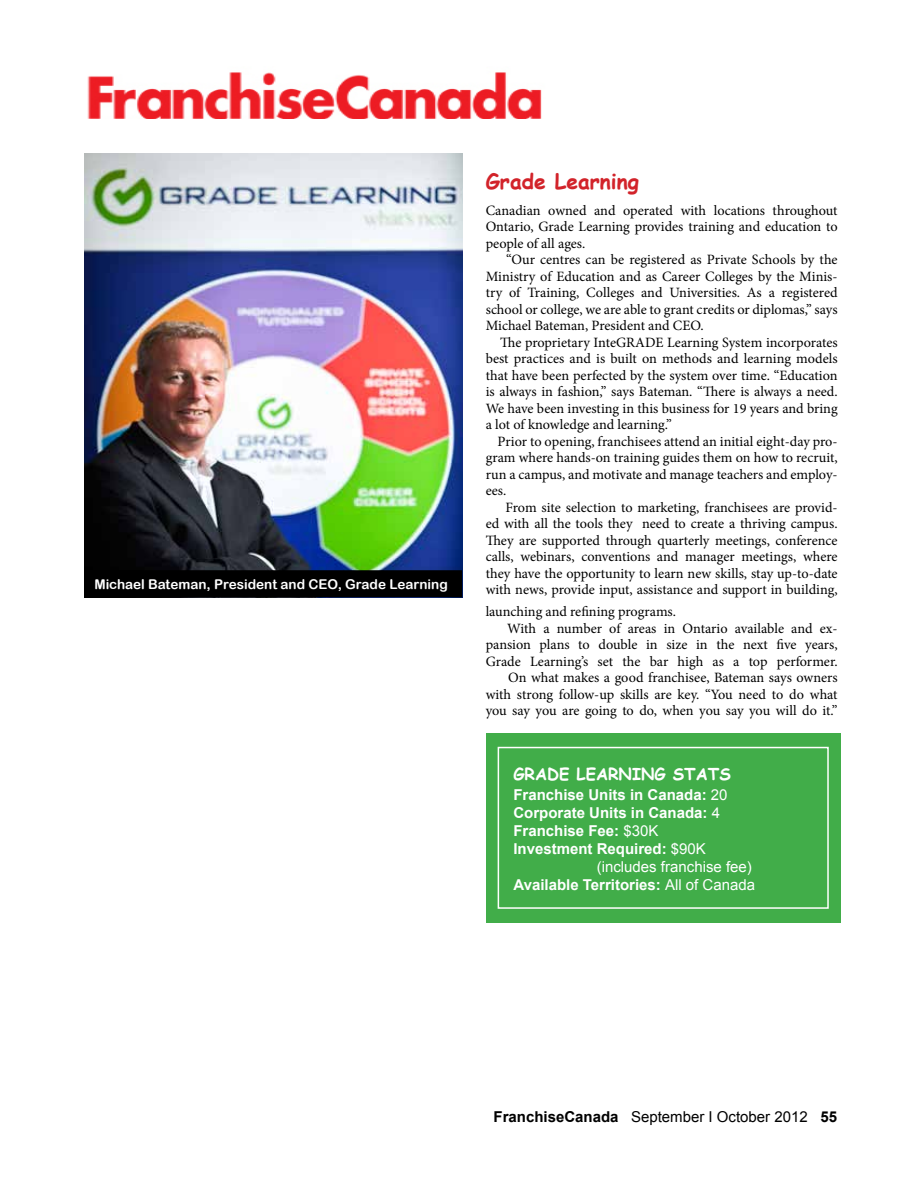
<style>
.page{position:relative;width:918px;height:1188px;background:#fff}
.page>*{position:absolute;margin:0;border:0;box-sizing:border-box;transform-origin:0 0}
.t1{font:700 21px "Comic Sans MS";color:#d2232a}
.t2{font:700 16.5px "Comic Sans MS";color:#fff}
.t3{font:700 15px "Arial";color:#fff}
.t4{font:15px "Arial";color:#000}
.t5{font:15px "Arial";color:#fff}
.t6{font:14.25px/16.5px "Minion Pro";letter-spacing:-.005em;color:#000;text-align:justify}
.t7{font:13.5px "Arial Rounded MT Bold";color:#fff}
.s1{font-weight:400}
.s2{font-weight:700}
</style>
<div class="page">
<img style="left:84px;top:154px;width:378px;height:416px">
<img style="left:87px;top:72px;width:455px;height:47px">
<div style="left:85px;top:571px;width:376px;height:25px;background:#000"></div>
<div style="left:84px;top:570px;width:378px;height:27px;border:2px solid #000"></div>
<div style="left:486px;top:733px;width:355px;height:189px;background:#41ad49"></div>
<div style="left:498px;top:747px;width:331px;height:162px;border:2px solid #fff"></div>
<h1 class="t1" style="left:486px;top:166px;width:155px">Grade Learning</h1>
<p class="t6" style="left:486px;top:202px;width:354px">Canadian owned and operated with locations throughout Ontario, Grade Learning provides training and education to people of all ages.</p>
<p class="t6" style="left:486px;top:252px;width:354px;text-indent:21px">“Our centres can be registered as Private Schools by the Ministry of Education and as Career Colleges by the Minis&shy;try of Training, Colleges and Universities. As a registered school or college, we are able to grant credits or diplomas,” says Michael Bateman, President and CEO.</p>
<p class="t6" style="left:486px;top:334px;width:353px;text-indent:15px">The proprietary InteGRADE Learning System incorporates best practices and is built on methods and learning models that have been perfected by the system over time. “Education is always in fashion,” says Bateman. “There is always a need.<br>We have been investing in this business for 19 years and bring a lot of knowledge and learning.”</p>
<p class="t6" style="left:486px;top:433px;width:354px;text-indent:12px">Prior to opening, franchisees attend an initial eight-day pro&shy;gram where hands-on training guides them on how to recruit, run a campus, and motivate and manage teachers and employ&shy;ees.</p>
<p class="t6" style="left:486px;top:499px;width:354px;text-indent:20px">From site selection to marketing, franchisees are provid&shy;ed with all the tools they need to create a thriving campus.<br>They are supported through quarterly meetings, conference calls, webinars, conventions and manager meetings, where they have the opportunity to learn new skills, stay up-to-date</p>
<p class="t7" style="left:94px;top:576px;width:355px">Michael Bateman, President and CEO, Grade Learning</p>
<p class="t6" style="left:486px;top:579px;width:353px;line-height:21.9px">with news, provide input, assistance and support in building, launching and refining programs.</p>
<p class="t6" style="left:486px;top:620px;width:353px;text-align:right">With a number of areas in Ontario available and ex&shy;pansion plans to double in size in the next five years, Grade Learning’s set the bar high as a top performer.<br>On what makes a good franchisee, Bateman says owners with strong follow-up skills are key. “You need to do what you say you are going to do, when you say you will do it.”</p>
<p class="t2" style="left:513px;top:762px;width:219px">GRADE LEARNING STATS</p>
<p class="t3" style="left:513px;top:784px;width:216px">Franchise Units in Canada: <span class="s1">20</span></p>
<p class="t3" style="left:513px;top:802px;width:208px">Corporate Units in Canada: <span class="s1">4</span></p>
<p class="t3" style="left:513px;top:820px;width:147px">Franchise Fee: <span class="s1">$30K</span></p>
<p class="t3" style="left:513px;top:838px;width:194px">Investment Required: <span class="s1">$90K</span></p>
<p class="t5" style="left:597px;top:857px;width:157px">(includes franchise fee)</p>
<p class="t3" style="left:513px;top:874px;width:243px">Available Territories: <span class="s1">All of Canada</span></p>
<p class="t4" style="left:494px;top:1107px;width:345px"><span class="s2">FranchiseCanada</span> September I October 2012 <span class="s2">55</span></p>
</div>
